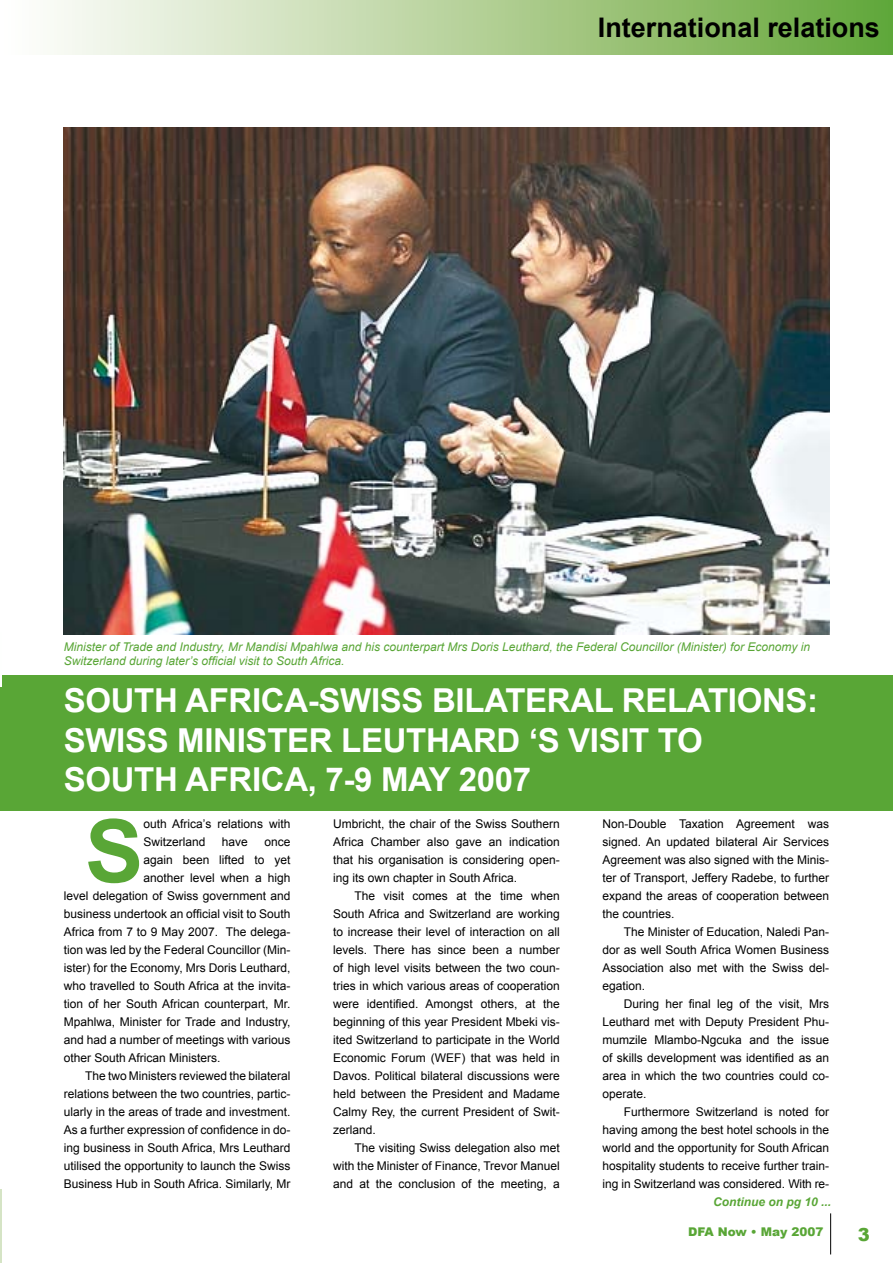
<style>
.page{position:relative;width:893px;height:1263px;background:#fff}
.page>*{position:absolute;margin:0;border:0;box-sizing:border-box;transform-origin:0 0}
.t1{font:700 87.45px "Arial";color:#59a636}
.t2{font:700 33px/39.6px "Arial";letter-spacing:-.01em;color:#fff}
.t3{font:700 27px "Arial";color:#000}
.t4{font:12px/18px "Arial";color:#000;text-align:justify}
.t5{font:italic 12px/14.4px "Arial";color:#59a636}
.t6{font:italic 700 12px "Arial";color:#59a636}
.t7{font:900 12px "Arial";color:#59a636}
</style>
<div class="page">
<hr style="left:830px;top:1213px;width:1px;height:41px;background:#000">
<hr style="left:0;top:1190px;width:2px;height:73px;background:#d5e4c5">
<div style="left:0;top:675px;width:893px;height:135px;background:#59a636"></div>
<div style="left:0;top:0;width:893px;height:54px;background:linear-gradient(to right,#fff,#67a639)"></div>
<img style="left:64px;top:128px;width:765px;height:506px">
<hr style="left:0;top:632px;width:2px;height:54px;background:#fefffe">
<h3 class="t3" style="left:598px;top:12px;width:284px">International relations</h3>
<p class="t5" style="left:64px;top:639px;width:748px">Minister of Trade and Industry, Mr Mandisi Mpahlwa and his counterpart Mrs Doris Leuthard, the Federal Councillor (Minister) for Economy in<br>Switzerland during later’s official visit to South Africa.</p>
<h2 class="t2" style="left:64px;top:681px;width:756px">SOUTH AFRICA-SWISS BILATERAL RELATIONS:<br>SWISS MINISTER LEUTHARD ‘S VISIT TO<br>SOUTH AFRICA, 7-9 MAY 2007</h2>
<p class="t4" style="left:333px;top:815px;width:228px">Umbricht, the chair of the Swiss Southern Africa Chamber also gave an indication that his organisation is considering open&shy;ing its own chapter in South Africa.</p>
<p class="t4" style="left:333px;top:887px;width:228px;text-indent:21px">The visit comes at the time when South Africa and Switzerland are working to increase their level of interaction on all levels. There has since been a number of high level visits between the two coun&shy;tries in which various areas of cooperation were identified. Amongst others, at the beginning of this year President Mbeki vis&shy;ited Switzerland to participate in the World Economic Forum (WEF) that was held in Davos. Political bilateral discussions were held between the President and Madame Calmy Rey, the current President of Swit&shy;zerland.</p>
<p class="t4" style="left:333px;top:1139px;width:228px;text-indent:21px">The visiting Swiss delegation also met with the Minister of Finance, Trevor Manuel and at the conclusion of the meeting, a</p>
<h1 class="t1" style="left:85px;top:802px;width:60px">S</h1>
<p class="t4" style="left:143px;top:815px;width:149px">outh Africa’s relations with<br>Switzerland</p>
<p class="t4" style="left:602px;top:815px;width:228px">Non-Double Taxation Agreement was signed. An updated bilateral Air Services Agreement was also signed with the Minis&shy;ter of Transport, Jeffery Radebe, to further expand the areas of cooperation between the countries.</p>
<p class="t4" style="left:602px;top:923px;width:228px;text-indent:21px">The Minister of Education, Naledi Pan&shy;dor as well South Africa Women Business Association also met with the Swiss del&shy;egation.</p>
<p class="t4" style="left:602px;top:995px;width:228px;text-indent:21px">During her final leg of the visit, Mrs Leuthard met with Deputy President Phu&shy;mumzile Mlambo-Ngcuka and the issue of skills development was identified as an area in which the two countries could co&shy;operate.</p>
<p class="t4" style="left:602px;top:1103px;width:228px;text-indent:21px">Furthermore Switzerland is noted for having among the best hotel schools in the world and the opportunity for South African hospitality students to receive further train&shy;ing in Switzerland was considered. With re-</p>
<p class="t4" style="left:222px;top:833px;width:28px">have</p>
<p class="t4" style="left:265px;top:833px;width:28px">once</p>
<p class="t4" style="left:143px;top:851px;width:149px">again been lifted to yet</p>
<p class="t4" style="left:143px;top:869px;width:149px">another level when a high</p>
<p class="t4" style="left:64px;top:887px;width:228px">level delegation of Swiss government and</p>
<p class="t4" style="left:64px;top:905px;width:228px">business undertook an official visit to South</p>
<p class="t4" style="left:64px;top:923px;width:228px">Africa from 7 to 9 May 2007. The delega-</p>
<p class="t4" style="left:64px;top:941px;width:228px">tion was led by the Federal Councillor (Min-</p>
<p class="t4" style="left:64px;top:959px;width:228px">ister) for the Economy, Mrs Doris Leuthard,</p>
<p class="t4" style="left:64px;top:977px;width:228px">who travelled to South Africa at the invita-</p>
<p class="t4" style="left:64px;top:995px;width:228px">tion of her South African counterpart, Mr.</p>
<p class="t4" style="left:64px;top:1013px;width:228px">Mpahlwa, Minister for Trade and Industry,</p>
<p class="t4" style="left:64px;top:1031px;width:228px">and had a number of meetings with various</p>
<p class="t4" style="left:64px;top:1049px;width:158px">other South African Ministers.</p>
<p class="t4" style="left:85px;top:1067px;width:207px">The two Ministers reviewed the bilateral</p>
<p class="t4" style="left:64px;top:1085px;width:228px">relations between the two countries, partic-</p>
<p class="t4" style="left:64px;top:1103px;width:228px">ularly in the areas of trade and investment.</p>
<p class="t4" style="left:64px;top:1121px;width:228px">As a further expression of confidence in do-</p>
<p class="t4" style="left:64px;top:1139px;width:228px">ing business in South Africa, Mrs Leuthard</p>
<p class="t4" style="left:64px;top:1157px;width:228px">utilised the opportunity to launch the Swiss</p>
<p class="t4" style="left:64px;top:1175px;width:228px">Business Hub in South Africa. Similarly, Mr</p>
<p class="t6" style="left:713px;top:1195px;width:120px">Continue on pg 10 ...</p>
<p class="t7" style="left:688px;top:1225px;width:137px">DFA Now • May 2007</p>
</div>
